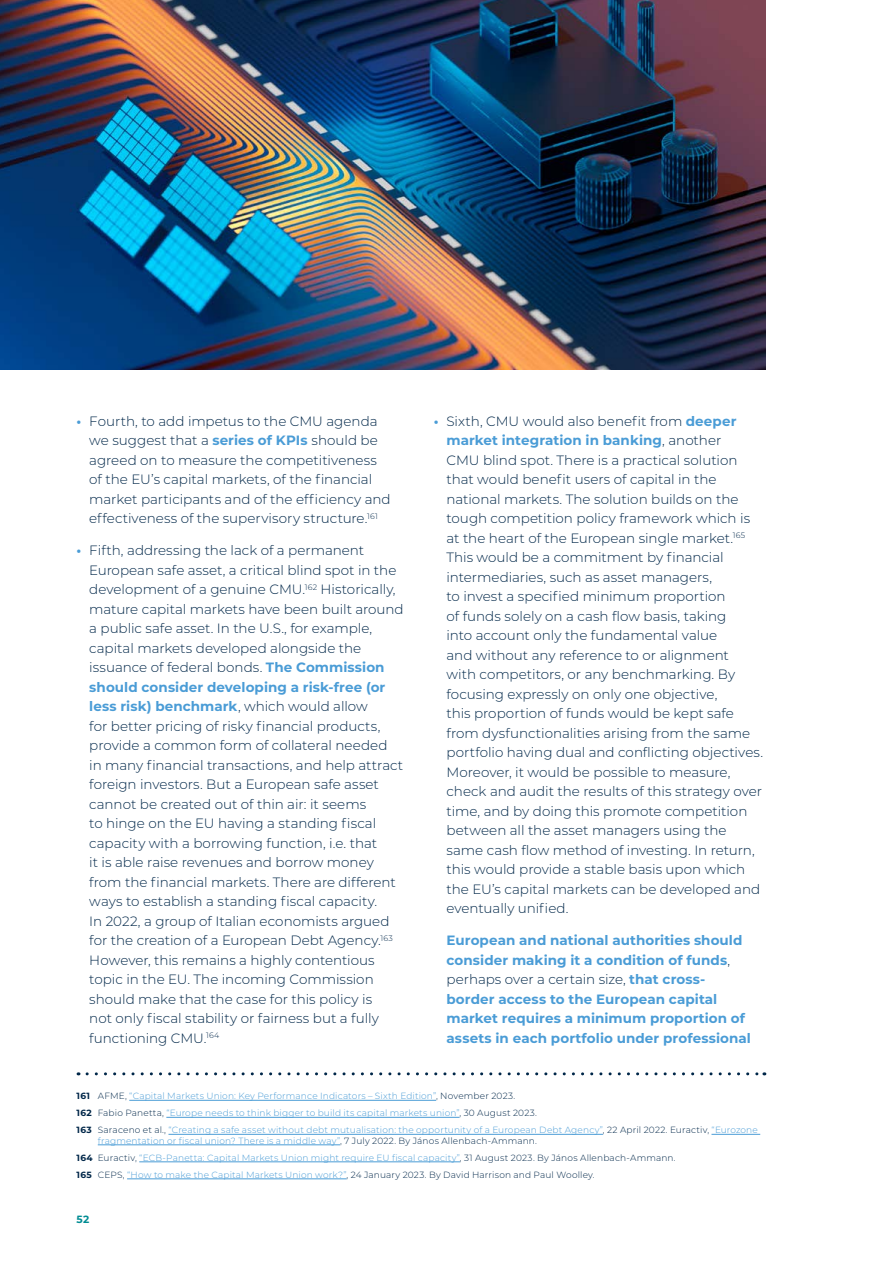
<style>
.page{position:relative;width:893px;height:1263px;background:#fff}
.page>*{position:absolute;margin:0;border:0;box-sizing:border-box;transform-origin:0 0}
.t1{font:300 13.5px/19.5px "Montserrat";color:#002749}
.t2{font:700 13.5px/19.5px "Montserrat";letter-spacing:.005em;color:#4a9cd6}
.t3{font:700 10.5px "Montserrat";color:#008c93}
.t4{font:300 9px/17px "Montserrat";letter-spacing:.015em;color:#4a9cd6}
.s1{font-weight:700;color:#4a9cd6}
.s2{font-weight:300;color:#002749}
.s3{font-weight:700;color:#002749}
.s4{color:#002749}
</style>
<div class="page">
<svg style="left:87px;top:1072px;width:678px;height:3px"></svg>
<hr style="left:129px;top:1100px;width:307px;height:1px;background:#4a9cd6">
<hr style="left:166px;top:1117px;width:293px;height:1px;background:#4a9cd6">
<hr style="left:168px;top:1134px;width:435px;height:1px;background:#4a9cd6">
<hr style="left:711px;top:1134px;width:49px;height:1px;background:#4a9cd6">
<hr style="left:98px;top:1144px;width:242px;height:1px;background:#4a9cd6">
<hr style="left:139px;top:1161px;width:321px;height:1px;background:#4a9cd6">
<hr style="left:127px;top:1178px;width:220px;height:1px;background:#4a9cd6">
<img style="left:0;top:0;width:765px;height:370px">
<p class="t1" style="left:89px;top:411px;width:303px;text-indent:-13px"><span class="s1">•</span> Fourth, to add impetus to the CMU agenda we suggest that a <span class="s1">series of KPIs</span> should be agreed on to measure the competitiveness of the EU’s capital markets, of the financial market participants and of the efficiency and effectiveness of the supervisory structure.<sup>161</sup></p>
<p class="t1" style="left:89px;top:540px;width:316px;text-indent:-13px"><span class="s1">•</span> Fifth, addressing the lack of a permanent European safe asset, a critical blind spot in the development of a genuine CMU.<sup>162</sup> Historically, mature capital markets have been built around a public safe asset. In the U.S., for example, capital markets developed alongside the issuance of federal bonds. <span class="s1">The Commission should consider developing a risk-free (or less risk) benchmark</span>, which would allow<br>for better pricing of risky financial products, provide a common form of collateral needed<br>in many financial transactions, and help attract foreign investors. But a European safe asset cannot be created out of thin air: it seems<br>to hinge on the EU having a standing fiscal capacity with a borrowing function, i.e. that<br>it is able raise revenues and borrow money from the financial markets. There are different ways to establish a standing fiscal capacity.<br>In 2022, a group of Italian economists argued for the creation of a European Debt Agency.<sup>163<br></sup>However, this remains a highly contentious topic in the EU. The incoming Commission should make that the case for this policy is<br>not only fiscal stability or fairness but a fully functioning CMU.<sup>164</sup></p>
<p class="t1" style="left:446px;top:411px;width:318px;text-indent:-13px"><span class="s1">•</span> Sixth, CMU would also benefit from <span class="s1">deeper market integration in banking</span>, another<br>CMU blind spot. There is a practical solution that would benefit users of capital in the national markets. The solution builds on the tough competition policy framework which is at the heart of the European single market.<sup>165<br></sup>This would be a commitment by financial intermediaries, such as asset managers,<br>to invest a specified minimum proportion<br>of funds solely on a cash flow basis, taking<br>into account only the fundamental value<br>and without any reference to or alignment<br>with competitors, or any benchmarking. By focusing expressly on only one objective,<br>this proportion of funds would be kept safe from dysfunctionalities arising from the same portfolio having dual and conflicting objectives.<br>Moreover, it would be possible to measure, check and audit the results of this strategy over time, and by doing this promote competition between all the asset managers using the same cash flow method of investing. In return, this would provide a stable basis upon which the EU’s capital markets can be developed and eventually unified.</p>
<p class="t2" style="left:446px;top:930px;width:306px">European and national authorities should consider making it a condition of funds<span class="s2">, perhaps over a certain size,</span> that cross&shy;border access to the European capital market requires a minimum proportion of assets in each portfolio under professional</p>
<p class="t4" style="left:77px;top:1087px;width:683px"><span class="s3">161</span> <span class="s4">AFME,</span> “Capital Markets Union: Key Performance Indicators – Sixth Edition”<span class="s4">, November 2023.<br></span><span class="s3">162</span> <span class="s4">Fabio Panetta,</span> “Europe needs to think bigger to build its capital markets union”<span class="s4">, 30 August 2023.<br></span><span class="s3">163</span> <span class="s4">Saraceno et al.,</span> “Creating a safe asset without debt mutualisation: the opportunity of a European Debt Agency”<span class="s4">, 22 April 2022. Euractiv,</span> “Eurozone</p>
<p class="t4" style="left:77px;top:1132px;width:601px;text-indent:21px">fragmentation or fiscal union? There is a middle way”<span class="s4">, 7 July 2022. By János Allenbach-Ammann.<br></span><span class="s3">164</span> <span class="s4">Euractiv,</span> “ECB-Panetta: Capital Markets Union might require EU fiscal capacity”<span class="s4">, 31 August 2023. By János Allenbach-Ammann.<br></span><span class="s3">165</span> <span class="s4">CEPS,</span> “How to make the Capital Markets Union work?”<span class="s4">, 24 January 2023. By David Harrison and Paul Woolley.</span></p>
<p class="t3" style="left:77px;top:1211px;width:14px">52</p>
</div>
